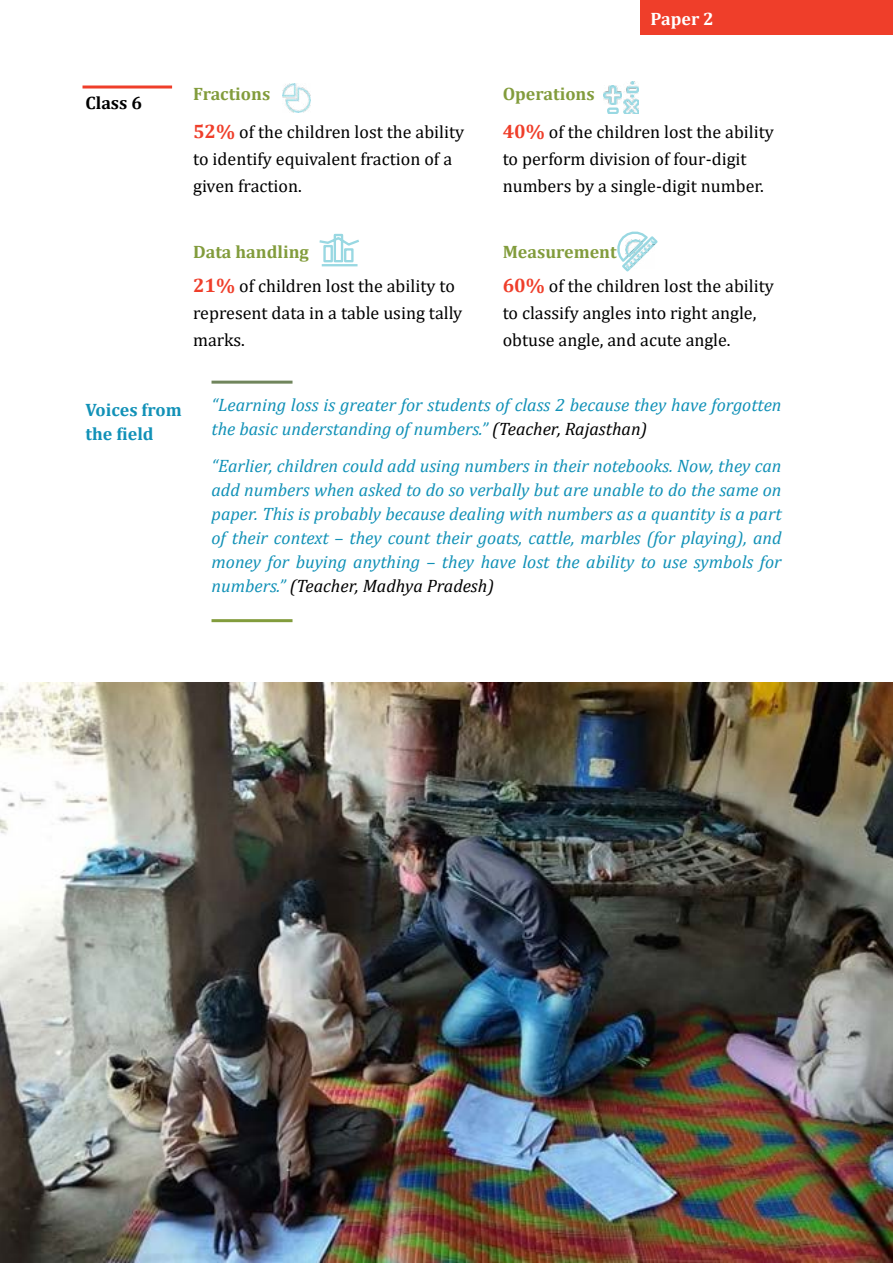
<style>
.page{position:relative;width:893px;height:1263px;background:#fff}
.page>*{position:absolute;margin:0;border:0;box-sizing:border-box;transform-origin:0 0}
.t1{font:italic 18px/24px "Cambria";color:#1191b7}
.t2{font:18px/27px "Cambria";color:#000}
.t3{font:700 18px "Cambria";color:#829c3c}
.t4{font:700 18px/24px "Cambria";color:#1191b7}
.t5{font:700 18px "Cambria";color:#fff}
.t6{font:700 18px "Cambria";color:#000}
.s1{font-weight:700;font-size:19.5px;color:#ef3e2a}
.s2{color:#000}
</style>
<div class="page">
<div style="left:640px;top:0;width:253px;height:35px;background:#ef3e2a"></div>
<hr style="left:82px;top:86px;width:90px;height:3px;background:#ef3e2a">
<hr style="left:212px;top:381px;width:81px;height:3px;background:#70855c">
<hr style="left:212px;top:619px;width:81px;height:3px;background:#829c3c">
<img style="left:282px;top:84px;width:28px;height:28px">
<img style="left:603px;top:86px;width:18px;height:18px">
<svg style="left:607px;top:107px;width:12px;height:7px"></svg>
<img style="left:624px;top:81px;width:15px;height:33px">
<svg style="left:319px;top:234px;width:40px;height:33px"></svg>
<svg style="left:617px;top:232px;width:41px;height:40px"></svg>
<img style="left:627px;top:240px;width:28px;height:28px">
<img style="left:0;top:682px;width:893px;height:581px">
<p class="t6" style="left:86px;top:90px;width:58px">Class 6</p>
<p class="t5" style="left:650px;top:6px;width:65px">Paper 2</p>
<p class="t3" style="left:193px;top:81px;width:79px">Fractions</p>
<p class="t3" style="left:503px;top:81px;width:94px">Operations</p>
<p class="t2" style="left:193px;top:119px;width:273px"><span class="s1">52%</span> of the children lost the ability to identify equivalent fraction of a given fraction.</p>
<p class="t2" style="left:503px;top:119px;width:273px"><span class="s1">40%</span> of the children lost the ability to perform division of four-digit numbers by a single-digit number.</p>
<p class="t3" style="left:193px;top:239px;width:117px">Data handling</p>
<p class="t3" style="left:503px;top:239px;width:116px">Measurement</p>
<p class="t2" style="left:193px;top:272px;width:271px"><span class="s1">21%</span> of children lost the ability to represent data in a table using tally marks.</p>
<p class="t2" style="left:503px;top:272px;width:273px"><span class="s1">60%</span> of the children lost the ability to classify angles into right angle, obtuse angle, and acute angle.</p>
<p class="t4" style="left:85px;top:397px;width:98px">Voices from the field</p>
<p class="t1" style="left:212px;top:392px;width:572px">“Learning loss is greater for students of class 2 because they have forgotten the basic understanding of numbers.” <span class="s2">(Teacher, Rajasthan)</span></p>
<p class="t1" style="left:212px;top:453px;width:572px;text-align:justify">“Earlier, children could add using numbers in their notebooks. Now, they can add numbers when asked to do so verbally but are unable to do the same on paper. This is probably because dealing with numbers as a quantity is a part of their context – they count their goats, cattle, marbles (for playing), and money for buying anything – they have lost the ability to use symbols for numbers.” <span class="s2">(Teacher, Madhya Pradesh)</span></p>
</div>
